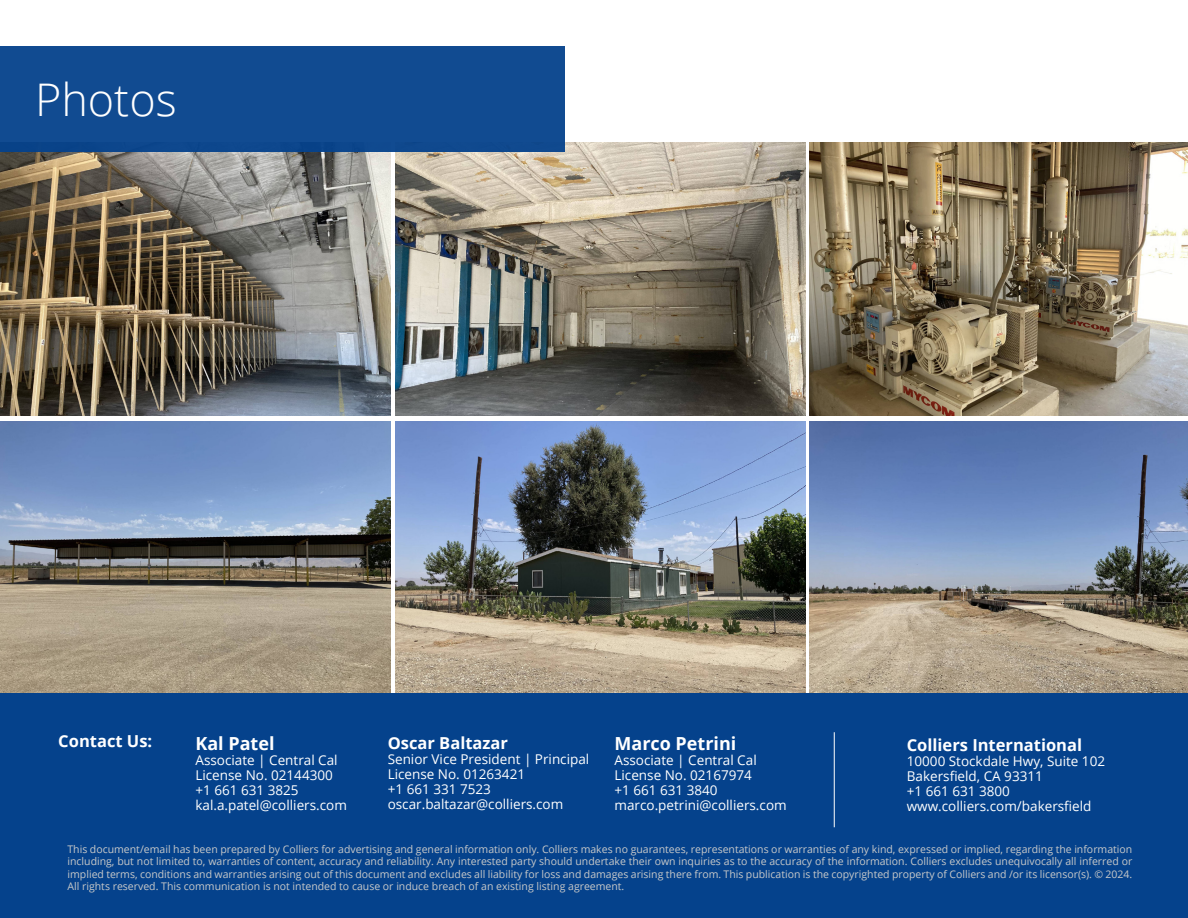
<style>
.page{position:relative;width:1188px;height:918px;background:#fff}
.page>*{position:absolute;margin:0;border:0;box-sizing:border-box;transform-origin:0 0}
.Contact_Info{font:300 45px "Open Sans";color:#fff}
.t1{font:700 18px "Open Sans";color:#fff}
.t2{font:700 16.5px "Open Sans";color:#fff}
.t3{font:13.5px "Open Sans";color:#fff}
.Dislaimer{font:10.5px/12.6px "Open Sans";color:#c8c9c9;text-align:justify}
</style>
<div class="page">
<img style="left:0;top:152px;width:391px;height:264px">
<img style="left:395px;top:143px;width:411px;height:273px">
<img style="left:0;top:421px;width:391px;height:272px">
<img style="left:395px;top:421px;width:411px;height:272px">
<img style="left:810px;top:143px;width:378px;height:273px">
<img style="left:810px;top:421px;width:378px;height:272px">
<div style="left:0;top:46px;width:564px;height:106px;background:#114b91"></div>
<div style="left:0;top:693px;width:1188px;height:225px;background:#05428c"></div>
<hr style="left:834px;top:732px;width:1px;height:95px;background:#fff">
<p class="Contact_Info" style="left:35px;top:69px;width:143px">Photos</p>
<p class="t2" style="left:58px;top:729px;width:96px">Contact Us:</p>
<p class="t1" style="left:615px;top:731px;width:123px">Marco Petrini</p>
<p class="t3" style="left:615px;top:751px;width:144px">Associate | Central Cal</p>
<p class="t3" style="left:615px;top:766px;width:139px">License No. 02167974</p>
<p class="t3" style="left:615px;top:781px;width:105px">+1 661 631 3840</p>
<p class="t3" style="left:615px;top:796px;width:174px">marco.petrini@colliers.com</p>
<p class="Dislaimer" style="left:68px;top:842px;width:1066px">This document/email has been prepared by Colliers for advertising and general information only. Colliers makes no guarantees, representations or warranties of any kind, expressed or implied, regarding the information including, but not limited to, warranties of content, accuracy and reliability. Any interested party should undertake their own inquiries as to the accuracy of the information. Colliers excludes unequivocally all inferred or implied terms, conditions and warranties arising out of this document and excludes all liability for loss and damages arising there from. This publication is the copyrighted property of Colliers and /or its licensor(s). © 2024.<br>All rights reserved. This communication is not intended to cause or induce breach of an existing listing agreement.</p>
<p class="t2" style="left:388px;top:731px;width:122px">Oscar Baltazar</p>
<p class="t3" style="left:388px;top:750px;width:203px">Senior Vice President | Principal</p>
<p class="t3" style="left:388px;top:765px;width:139px">License No. 01263421</p>
<p class="t3" style="left:388px;top:780px;width:105px">+1 661 331 7523</p>
<p class="t3" style="left:388px;top:795px;width:177px">oscar.baltazar@colliers.com</p>
<p class="t1" style="left:195px;top:731px;width:81px">Kal Patel</p>
<p class="t3" style="left:195px;top:751px;width:144px">Associate | Central Cal</p>
<p class="t3" style="left:195px;top:766px;width:139px">License No. 02144300</p>
<p class="t3" style="left:195px;top:781px;width:105px">+1 661 631 3825</p>
<p class="t3" style="left:195px;top:796px;width:153px">kal.a.patel@colliers.com</p>
<p class="t2" style="left:907px;top:733px;width:177px">Colliers International</p>
<p class="t3" style="left:907px;top:752px;width:200px">10000 Stockdale Hwy, Suite 102</p>
<p class="t3" style="left:907px;top:767px;width:138px">Bakersfield, CA 93311</p>
<p class="t3" style="left:907px;top:782px;width:105px">+1 661 631 3800</p>
<p class="t3" style="left:907px;top:797px;width:186px">www.colliers.com/bakersfield</p>
</div>
